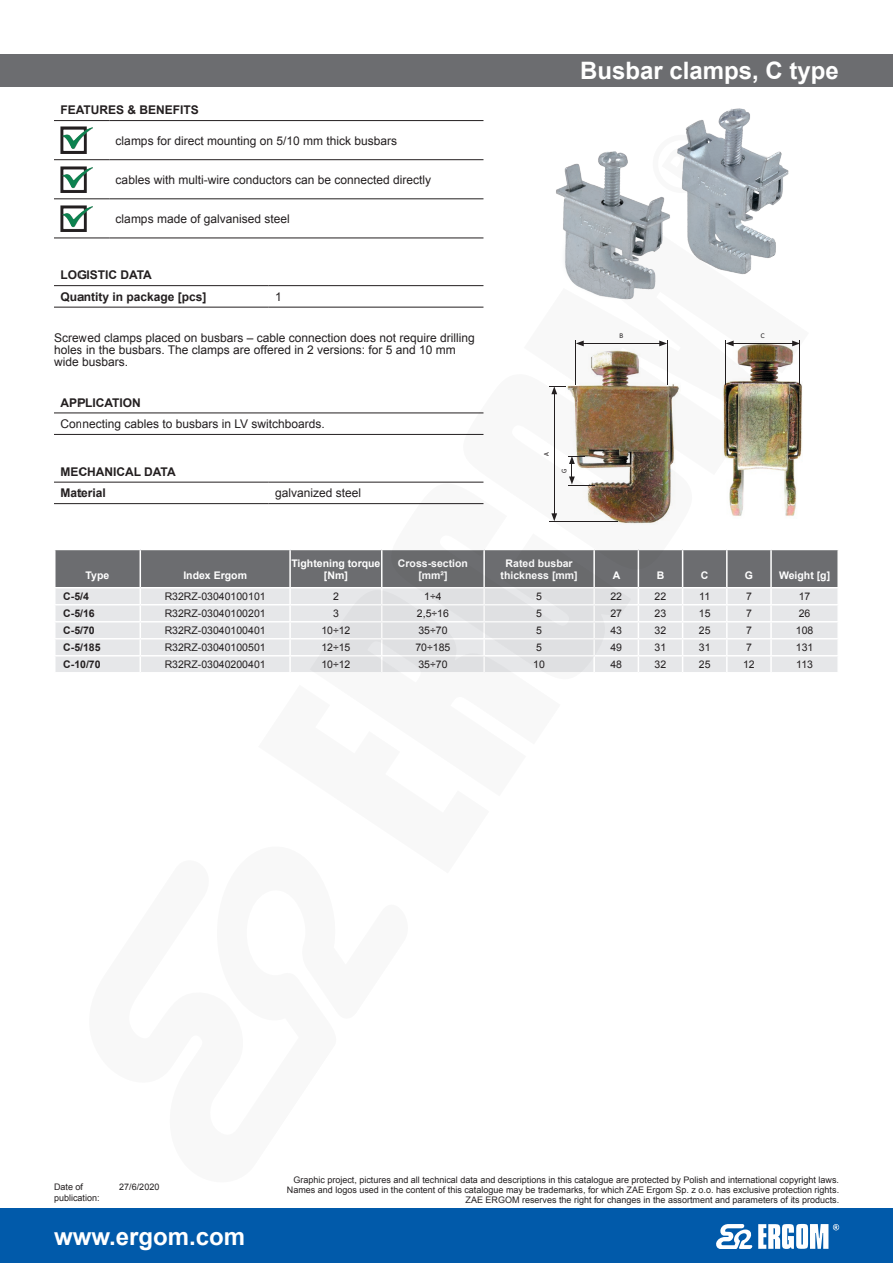
<style>
.page{position:relative;width:893px;height:1263px;background:#fff}
.page>*{position:absolute;margin:0;border:0;box-sizing:border-box;transform-origin:0 0}
.produkt-nazwa{font:700 24px "Arial";color:#fff}
.opis-body{font:12px/12px "Arial";color:#231f20}
.opis-body-bold{font:700 12px "Arial";color:#231f20}
.tabela-body{font:10.5px "Arial";color:#231f20}
.tabela-naglowek{font:700 10.5px/12.6px "Arial";color:#fff;text-align:center}
.tabela-body-bold{font:700 10.5px "Arial";color:#231f20}
.t1{font:9px/9.8px "Arial";color:#231f20;text-align:right}
.c_schemat{font:6.3px "Tahoma";color:#231f20}
</style>
<div class="page">
<div style="left:0;top:1209px;width:893px;height:54px;background:#015aaa"></div>
<svg style="left:716px;top:1224px;width:123px;height:25px"></svg>
<div style="left:0;top:54px;width:893px;height:32px;background:#6c6d70"></div>
<img style="left:556px;top:108px;width:233px;height:98px">
<img style="left:729px;top:475px;width:68px;height:41px">
<hr style="left:54px;top:120px;width:55px;height:1px;background:#231f20">
<hr style="left:109px;top:120px;width:374px;height:1px;background:#231f20">
<hr style="left:54px;top:159px;width:55px;height:1px;background:#231f20">
<hr style="left:109px;top:159px;width:374px;height:1px;background:#231f20">
<hr style="left:54px;top:199px;width:55px;height:1px;background:#231f20">
<hr style="left:109px;top:199px;width:374px;height:1px;background:#231f20">
<hr style="left:54px;top:238px;width:55px;height:1px;background:#231f20">
<hr style="left:109px;top:238px;width:374px;height:1px;background:#231f20">
<img style="left:60px;top:127px;width:33px;height:26px">
<img style="left:60px;top:166px;width:33px;height:26px">
<img style="left:60px;top:205px;width:33px;height:27px">
<hr style="left:54px;top:285px;width:215px;height:1px;background:#231f20">
<hr style="left:269px;top:285px;width:214px;height:1px;background:#231f20">
<hr style="left:54px;top:307px;width:215px;height:1px;background:#231f20">
<hr style="left:269px;top:307px;width:214px;height:1px;background:#231f20">
<hr style="left:54px;top:482px;width:215px;height:1px;background:#231f20">
<hr style="left:269px;top:482px;width:214px;height:1px;background:#231f20">
<hr style="left:54px;top:503px;width:215px;height:1px;background:#231f20">
<hr style="left:269px;top:503px;width:214px;height:1px;background:#231f20">
<hr style="left:54px;top:413px;width:429px;height:1px;background:#231f20">
<hr style="left:54px;top:434px;width:429px;height:1px;background:#231f20">
<svg style="left:55px;top:549px;width:783px;height:123px;background:#c4c5c7"></svg>
<img style="left:563px;top:206px;width:239px;height:269px">
<svg style="left:310px;top:579px;width:79px;height:94px;background:#dadbdd"></svg>
<svg style="left:389px;top:481px;width:242px;height:192px;fill:#dfe0e2"></svg>
<svg style="left:463px;top:372px;width:231px;height:209px"></svg>
<p class="opis-body-bold" style="left:60px;top:102px;width:140px">FEATURES &amp; BENEFITS</p>
<p class="opis-body" style="left:116px;top:134px;width:283px">clamps for direct mounting on 5/10 mm thick busbars</p>
<p class="opis-body" style="left:116px;top:174px;width:317px">cables with multi-wire conductors can be connected directly</p>
<p class="opis-body" style="left:116px;top:213px;width:176px">clamps made of galvanised steel</p>
<p class="opis-body-bold" style="left:60px;top:267px;width:93px">LOGISTIC DATA</p>
<p class="opis-body-bold" style="left:60px;top:289px;width:148px">Quantity in package [pcs]</p>
<p class="opis-body" style="left:275px;top:291px;width:8px">1</p>
<p class="opis-body" style="left:54px;top:332px;width:422px">Screwed clamps placed on busbars – cable connection does not require drilling holes in the busbars. The clamps are offered in 2 versions: for 5 and 10 mm wide busbars.</p>
<p class="opis-body-bold" style="left:60px;top:394px;width:82px">APPLICATION</p>
<p class="opis-body" style="left:60px;top:418px;width:266px">Connecting cables to busbars in LV switchboards.</p>
<p class="opis-body-bold" style="left:60px;top:463px;width:117px">MECHANICAL DATA</p>
<p class="opis-body-bold" style="left:60px;top:485px;width:47px">Material</p>
<p class="opis-body" style="left:275px;top:487px;width:88px">galvanized steel</p>
<p class="produkt-nazwa" style="left:580px;top:54px;width:260px">Busbar clamps, C type</p>
<p class="c_schemat" style="left:542px;top:456px;width:5px;rotate:-90deg">A</p>
<p class="c_schemat" style="left:560px;top:473px;width:6px;rotate:-90deg">G</p>
<p class="c_schemat" style="left:619px;top:332px;width:5px">B</p>
<p class="c_schemat" style="left:761px;top:332px;width:5px">C</p>
<p class="tabela-naglowek" style="left:86px;top:569px;width:25px">Type</p>
<p class="tabela-naglowek" style="left:183px;top:569px;width:65px">Index Ergom</p>
<p class="tabela-naglowek" style="left:291px;top:557px;width:91px">Tightening torque [Nm]</p>
<p class="tabela-naglowek" style="left:398px;top:557px;width:72px">Cross-section [mm²]</p>
<p class="tabela-naglowek" style="left:501px;top:557px;width:79px">Rated busbar thickness [mm]</p>
<p class="tabela-naglowek" style="left:613px;top:569px;width:9px">A</p>
<p class="tabela-naglowek" style="left:657px;top:569px;width:9px">B</p>
<p class="tabela-naglowek" style="left:701px;top:569px;width:9px">C</p>
<p class="tabela-naglowek" style="left:745px;top:569px;width:10px">G</p>
<p class="tabela-naglowek" style="left:779px;top:569px;width:53px">Weight [g]</p>
<p class="tabela-body-bold" style="left:63px;top:589px;width:27px">C-5/4</p>
<p class="tabela-body" style="left:165px;top:589px;width:102px">R32RZ-03040100101</p>
<p class="tabela-body" style="left:333px;top:589px;width:7px">2</p>
<p class="tabela-body" style="left:424px;top:589px;width:19px">1÷4</p>
<p class="tabela-body" style="left:536px;top:589px;width:7px">5</p>
<p class="tabela-body" style="left:610px;top:589px;width:13px">22</p>
<p class="tabela-body" style="left:655px;top:589px;width:13px">22</p>
<p class="tabela-body" style="left:699px;top:589px;width:12px">11</p>
<p class="tabela-body" style="left:746px;top:589px;width:7px">7</p>
<p class="tabela-body" style="left:799px;top:589px;width:13px">17</p>
<p class="tabela-body-bold" style="left:63px;top:606px;width:33px">C-5/16</p>
<p class="tabela-body" style="left:165px;top:606px;width:102px">R32RZ-03040100201</p>
<p class="tabela-body" style="left:333px;top:606px;width:7px">3</p>
<p class="tabela-body" style="left:417px;top:606px;width:34px">2,5÷16</p>
<p class="tabela-body" style="left:536px;top:606px;width:7px">5</p>
<p class="tabela-body" style="left:610px;top:606px;width:13px">27</p>
<p class="tabela-body" style="left:655px;top:606px;width:13px">23</p>
<p class="tabela-body" style="left:699px;top:606px;width:13px">15</p>
<p class="tabela-body" style="left:746px;top:606px;width:7px">7</p>
<p class="tabela-body" style="left:799px;top:606px;width:13px">26</p>
<p class="tabela-body-bold" style="left:63px;top:623px;width:33px">C-5/70</p>
<p class="tabela-body" style="left:165px;top:623px;width:102px">R32RZ-03040100401</p>
<p class="tabela-body" style="left:321px;top:623px;width:31px">10÷12</p>
<p class="tabela-body" style="left:418px;top:623px;width:31px">35÷70</p>
<p class="tabela-body" style="left:536px;top:623px;width:7px">5</p>
<p class="tabela-body" style="left:610px;top:623px;width:13px">43</p>
<p class="tabela-body" style="left:655px;top:623px;width:13px">32</p>
<p class="tabela-body" style="left:699px;top:623px;width:13px">25</p>
<p class="tabela-body" style="left:746px;top:623px;width:7px">7</p>
<p class="tabela-body" style="left:796px;top:623px;width:19px">108</p>
<p class="tabela-body-bold" style="left:63px;top:640px;width:39px">C-5/185</p>
<p class="tabela-body" style="left:165px;top:640px;width:102px">R32RZ-03040100501</p>
<p class="tabela-body" style="left:321px;top:640px;width:31px">12÷15</p>
<p class="tabela-body" style="left:415px;top:640px;width:36px">70÷185</p>
<p class="tabela-body" style="left:536px;top:640px;width:7px">5</p>
<p class="tabela-body" style="left:610px;top:640px;width:13px">49</p>
<p class="tabela-body" style="left:655px;top:640px;width:13px">31</p>
<p class="tabela-body" style="left:699px;top:640px;width:13px">31</p>
<p class="tabela-body" style="left:746px;top:640px;width:7px">7</p>
<p class="tabela-body" style="left:796px;top:640px;width:19px">131</p>
<p class="tabela-body-bold" style="left:63px;top:657px;width:39px">C-10/70</p>
<p class="tabela-body" style="left:165px;top:657px;width:102px">R32RZ-03040200401</p>
<p class="tabela-body" style="left:321px;top:657px;width:31px">10÷12</p>
<p class="tabela-body" style="left:418px;top:657px;width:31px">35÷70</p>
<p class="tabela-body" style="left:533px;top:657px;width:13px">10</p>
<p class="tabela-body" style="left:610px;top:657px;width:13px">48</p>
<p class="tabela-body" style="left:655px;top:657px;width:13px">32</p>
<p class="tabela-body" style="left:699px;top:657px;width:13px">25</p>
<p class="tabela-body" style="left:743px;top:657px;width:13px">12</p>
<p class="tabela-body" style="left:796px;top:657px;width:18px">113</p>
<p class="t1" style="left:54px;top:1182px;width:31px">Date of</p>
<p class="t1" style="left:119px;top:1182px;width:42px">27/6/2020</p>
<p class="t1" style="left:54px;top:1193px;width:47px">publication:</p>
<h1 class="produkt-nazwa" style="left:54px;top:1220px;width:193px">www.ergom.com</h1>
<p class="t1" style="left:287px;top:1175px;width:554px">Graphic project, pictures and all technical data and descriptions in this catalogue are protected by Polish and international copyright laws.<br>Names and logos used in the content of this catalogue may be trademarks, for which ZAE Ergom Sp. z o.o. has exclusive protection rights.<br>ZAE ERGOM reserves the right for changes in the assortment and parameters of its products.</p>
</div>
